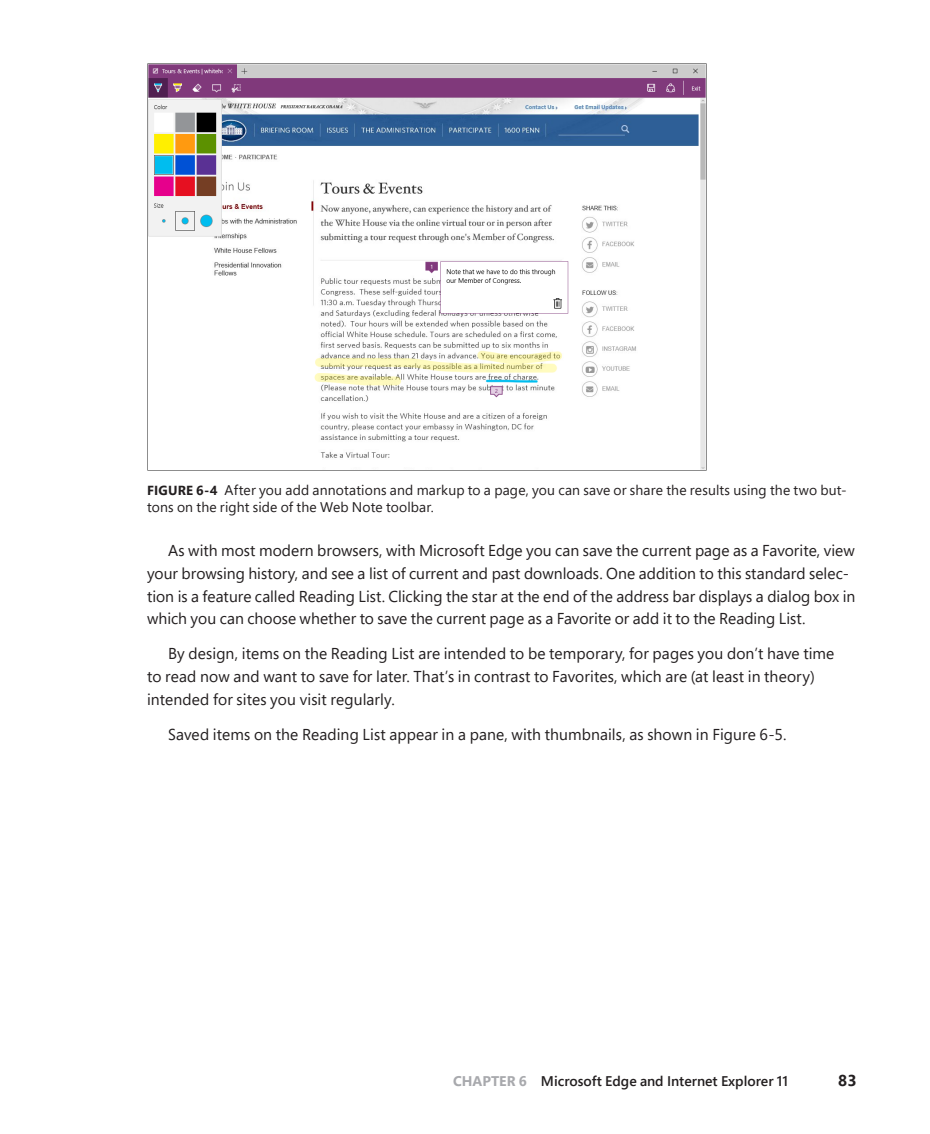
<style>
.page{position:relative;width:930px;height:1134px;background:#fff}
.page>*{position:absolute;margin:0;border:0;box-sizing:border-box;transform-origin:0 0}
.t1{font:15.75px/22.8px "Segoe Pro";letter-spacing:.005em;color:#231f20}
.t2{font:700 15.75px "Segoe Pro";color:#231f20}
.Num-Caption{font:14px/17.5px "Segoe Pro";letter-spacing:.01em;color:#231f20}
.t3{font:600 14px "Segoe Pro";color:#231f20}
.s1{font-weight:700;font-size:13.12px}
.s2{font-weight:700;color:#a8a9ad}
</style>
<div class="page">
<img style="left:147px;top:63px;width:559px;height:407px">
<p class="Num-Caption" style="left:147px;top:481px;width:701px"><span class="s1">FIGURE 6-4</span> After you add annotations and markup to a page, you can save or share the results using the two but&shy;tons on the right side of the Web Note toolbar.</p>
<p class="t1" style="left:147px;top:539px;width:709px;text-indent:21px">As with most modern browsers, with Microsoft Edge you can save the current page as a Favorite, view your browsing history, and see a list of current and past downloads. One addition to this standard selec&shy;tion is a feature called Reading List. Clicking the star at the end of the address bar displays a dialog box in which you can choose whether to save the current page as a Favorite or add it to the Reading List.</p>
<p class="t1" style="left:147px;top:642px;width:688px;text-indent:21px">By design, items on the Reading List are intended to be temporary, for pages you don’t have time to read now and want to save for later. That’s in contrast to Favorites, which are (at least in theory) intended for sites you visit regularly.</p>
<p class="t1" style="left:168px;top:723px;width:619px">Saved items on the Reading List appear in a pane, with thumbnails, as shown in Figure 6-5.</p>
<p class="t3" style="left:453px;top:1072px;width:336px"><span class="s2">CHAPTER 6</span> Microsoft Edge and Internet Explorer 11</p>
<p class="t2" style="left:838px;top:1070px;width:20px">83</p>
</div>
